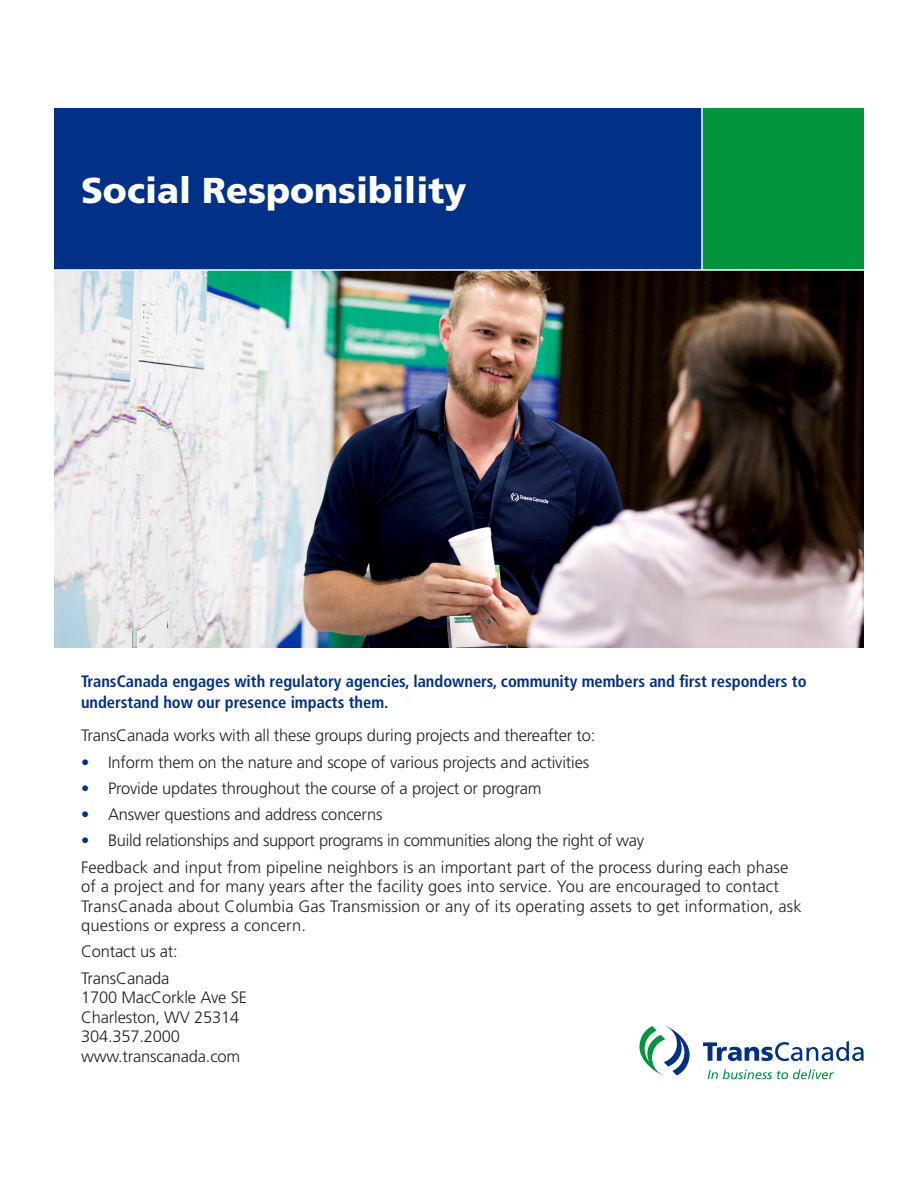
<style>
.page{position:relative;width:918px;height:1188px;background:#fff}
.page>*{position:absolute;margin:0;border:0;box-sizing:border-box;transform-origin:0 0}
.Headline_-_Second_Li{font:900 36px "Frutiger";color:#fff}
.Body{font:300 16.5px/19.5px "Frutiger";letter-spacing:-.01em;color:#231f20}
.Body-2{font:300 16.5px/19.5px "Frutiger";letter-spacing:.01em;color:#231f20}
.Subhead{font:700 condensed 16.5px/21px "Frutiger";color:#003186}
.s1{font-weight:700;color:#003186}
</style>
<div class="page">
<svg style="left:708px;top:1069px;width:126px;height:10px"></svg>
<svg style="left:703px;top:1041px;width:161px;height:20px"></svg>
<svg style="left:639px;top:1026px;width:51px;height:50px"></svg>
<div style="left:702px;top:108px;width:162px;height:162px;background:#00943d"></div>
<div style="left:54px;top:108px;width:648px;height:162px;background:#003186"></div>
<hr style="left:701px;top:108px;width:2px;height:162px;background:#fff">
<img style="left:54px;top:271px;width:810px;height:377px">
<hr style="left:54px;top:269px;width:810px;height:2px;background:#fff">
<p class="Headline_-_Second_Li" style="left:81px;top:169px;width:387px">Social Responsibility</p>
<p class="Subhead" style="left:81px;top:671px;width:727px">TransCanada engages with regulatory agencies, landowners, community members and first responders to understand how our presence impacts them.</p>
<p class="Body" style="left:81px;top:726px;width:516px">TransCanada works with all these groups during projects and thereafter to:</p>
<p class="Body" style="left:81px;top:752px;width:510px"><span class="s1">•</span> Inform them on the nature and scope of various projects and activities</p>
<p class="Body" style="left:81px;top:779px;width:462px"><span class="s1">•</span> Provide updates throughout the course of a project or program</p>
<p class="Body" style="left:81px;top:805px;width:303px"><span class="s1">•</span> Answer questions and address concerns</p>
<p class="Body" style="left:81px;top:831px;width:565px"><span class="s1">•</span> Build relationships and support programs in communities along the right of way</p>
<p class="Body-2" style="left:81px;top:857px;width:722px">Feedback and input from pipeline neighbors is an important part of the process during each phase of a project and for many years after the facility goes into service. You are encouraged to contact TransCanada about Columbia Gas Transmission or any of its operating assets to get information, ask questions or express a concern.</p>
<p class="Body" style="left:81px;top:942px;width:98px">Contact us at:</p>
<p class="Body" style="left:81px;top:968px;width:168px">TransCanada<br>1700 MacCorkle Ave SE<br>Charleston, WV 25314<br>304.357.2000 www.transcanada.com</p>
</div>
